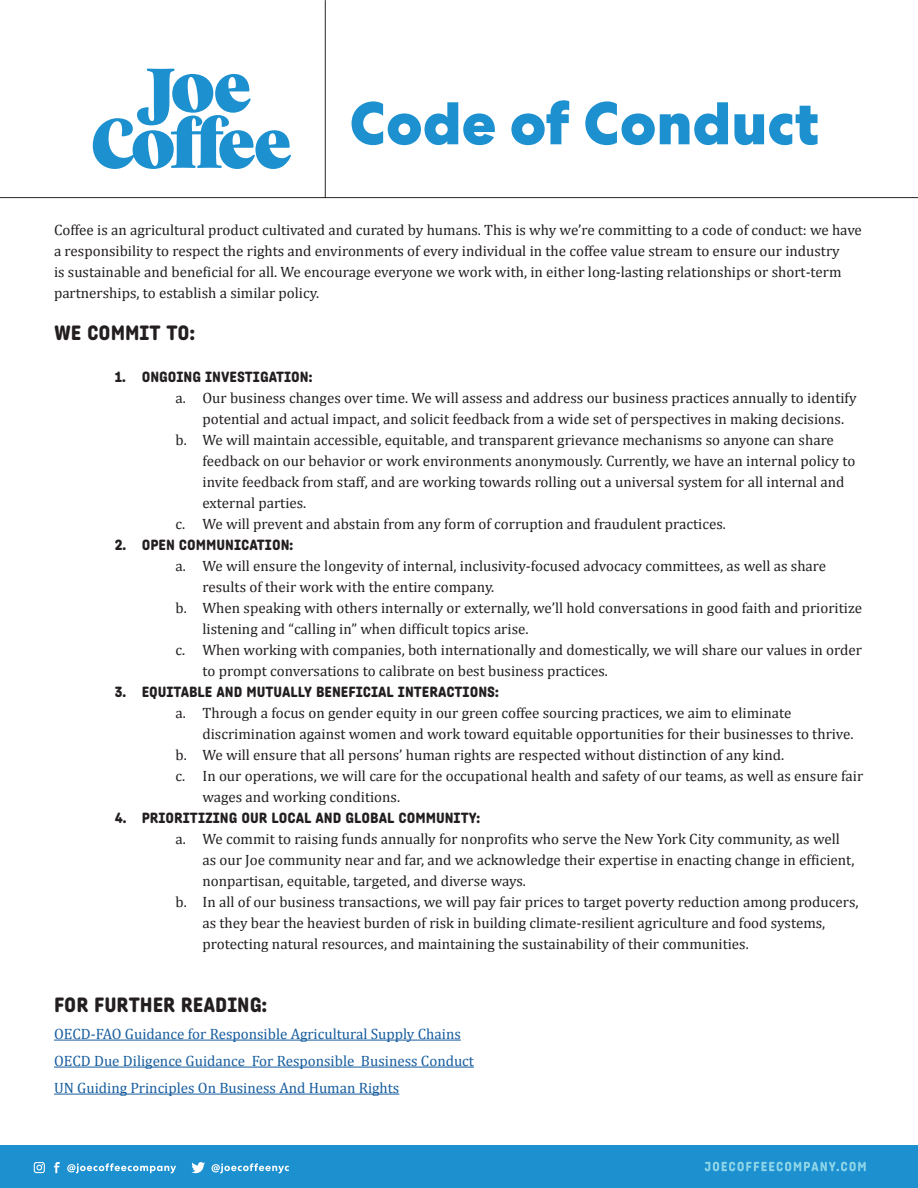
<style>
.page{position:relative;width:918px;height:1188px;background:#fff}
.page>*{position:absolute;margin:0;border:0;box-sizing:border-box;transform-origin:0 0}
.t1{font:800 60px "Centra No 2";color:#1d90d0}
.t2{font:800 21px "Angus";color:#231f20}
.t3{font:15px/21px "Cambria";color:#231f20}
.t4{font:15px "Cambria";color:#175d9e}
.t5{font:800 15px "Angus";color:#231f20}
</style>
<div class="page">
<hr style="left:54px;top:1040px;width:407px;height:1px;background:#175d9e">
<hr style="left:54px;top:1067px;width:420px;height:1px;background:#175d9e">
<hr style="left:54px;top:1094px;width:345px;height:1px;background:#175d9e">
<div style="left:1px;top:1146px;width:917px;height:42px;background:#1d90d0"></div>
<svg style="left:705px;top:1162px;width:161px;height:9px"></svg>
<svg style="left:67px;top:1163px;width:109px;height:10px"></svg>
<svg style="left:212px;top:1163px;width:77px;height:10px"></svg>
<svg style="left:191px;top:1162px;width:14px;height:11px"></svg>
<svg style="left:54px;top:1162px;width:6px;height:11px"></svg>
<svg style="left:34px;top:1162px;width:11px;height:11px"></svg>
<svg style="left:93px;top:69px;width:198px;height:100px"></svg>
<hr style="left:0;top:197px;width:918px;height:1px;background:#282523">
<hr style="left:325px;top:0;width:1px;height:198px;background:#282523">
<p class="t1" style="left:350px;top:87px;width:471px">Code of Conduct</p>
<p class="t3" style="left:54px;top:219px;width:809px">Coffee is an agricultural product cultivated and curated by humans. This is why we’re committing to a code of conduct: we have a responsibility to respect the rights and environments of every individual in the coffee value stream to ensure our industry<br>is sustainable and beneficial for all. We encourage everyone we work with, in either long-lasting relationships or short-term partnerships, to establish a similar policy.</p>
<p class="t2" style="left:54px;top:319px;width:142px">WE COMMIT TO:</p>
<p class="t5" style="left:115px;top:367px;width:199px">1. ONGOING INVESTIGATION:</p>
<p class="t3" style="left:202px;top:387px;width:656px;text-indent:-27px">a. Our business changes over time. We will assess and address our business practices annually to identify potential and actual impact, and solicit feedback from a wide set of perspectives in making decisions.</p>
<p class="t3" style="left:202px;top:429px;width:654px;text-indent:-27px">b. We will maintain accessible, equitable, and transparent grievance mechanisms so anyone can share feedback on our behavior or work environments anonymously. Currently, we have an internal policy to invite feedback from staff, and are working towards rolling out a universal system for all internal and external parties.</p>
<p class="t3" style="left:176px;top:513px;width:552px">c. We will prevent and abstain from any form of corruption and fraudulent practices.</p>
<p class="t5" style="left:115px;top:535px;width:180px">2. OPEN COMMUNICATION:</p>
<p class="t3" style="left:202px;top:555px;width:625px;text-indent:-27px">a. We will ensure the longevity of internal, inclusivity-focused advocacy committees, as well as share results of their work with the entire company.</p>
<p class="t3" style="left:202px;top:597px;width:661px;text-indent:-27px">b. When speaking with others internally or externally, we’ll hold conversations in good faith and prioritize listening and “calling in” when difficult topics arise.</p>
<p class="t3" style="left:202px;top:639px;width:661px;text-indent:-27px">c. When working with companies, both internationally and domestically, we will share our values in order to prompt conversations to calibrate on best business practices.</p>
<p class="t5" style="left:115px;top:682px;width:386px">3. EQUITABLE AND MUTUALLY BENEFICIAL INTERACTIONS:</p>
<p class="t3" style="left:202px;top:702px;width:652px;text-indent:-27px">a. Through a focus on gender equity in our green coffee sourcing practices, we aim to eliminate discrimination against women and work toward equitable opportunities for their businesses to thrive.</p>
<p class="t3" style="left:176px;top:744px;width:610px">b. We will ensure that all persons’ human rights are respected without distinction of any kind.</p>
<p class="t3" style="left:202px;top:765px;width:662px;text-indent:-27px">c. In our operations, we will care for the occupational health and safety of our teams, as well as ensure fair wages and working conditions.</p>
<p class="t5" style="left:115px;top:808px;width:367px">4. PRIORITIZING OUR LOCAL AND GLOBAL COMMUNITY:</p>
<p class="t3" style="left:202px;top:828px;width:654px;text-indent:-27px">a. We commit to raising funds annually for nonprofits who serve the New York City community, as well as our Joe community near and far, and we acknowledge their expertise in enacting change in efficient, nonpartisan, equitable, targeted, and diverse ways.</p>
<p class="t3" style="left:202px;top:891px;width:658px;text-indent:-27px">b. In all of our business transactions, we will pay fair prices to target poverty reduction among producers, as they bear the heaviest burden of risk in building climate-resilient agriculture and food systems, protecting natural resources, and maintaining the sustainability of their communities.</p>
<p class="t2" style="left:54px;top:991px;width:214px">FOR FURTHER READING:</p>
<p class="t4" style="left:54px;top:1025px;width:408px">OECD-FAO Guidance for Responsible Agricultural Supply Chains</p>
<p class="t4" style="left:54px;top:1052px;width:422px">OECD Due Diligence Guidance For Responsible Business Conduct</p>
<p class="t4" style="left:54px;top:1079px;width:347px">UN Guiding Principles On Business And Human Rights</p>
</div>
